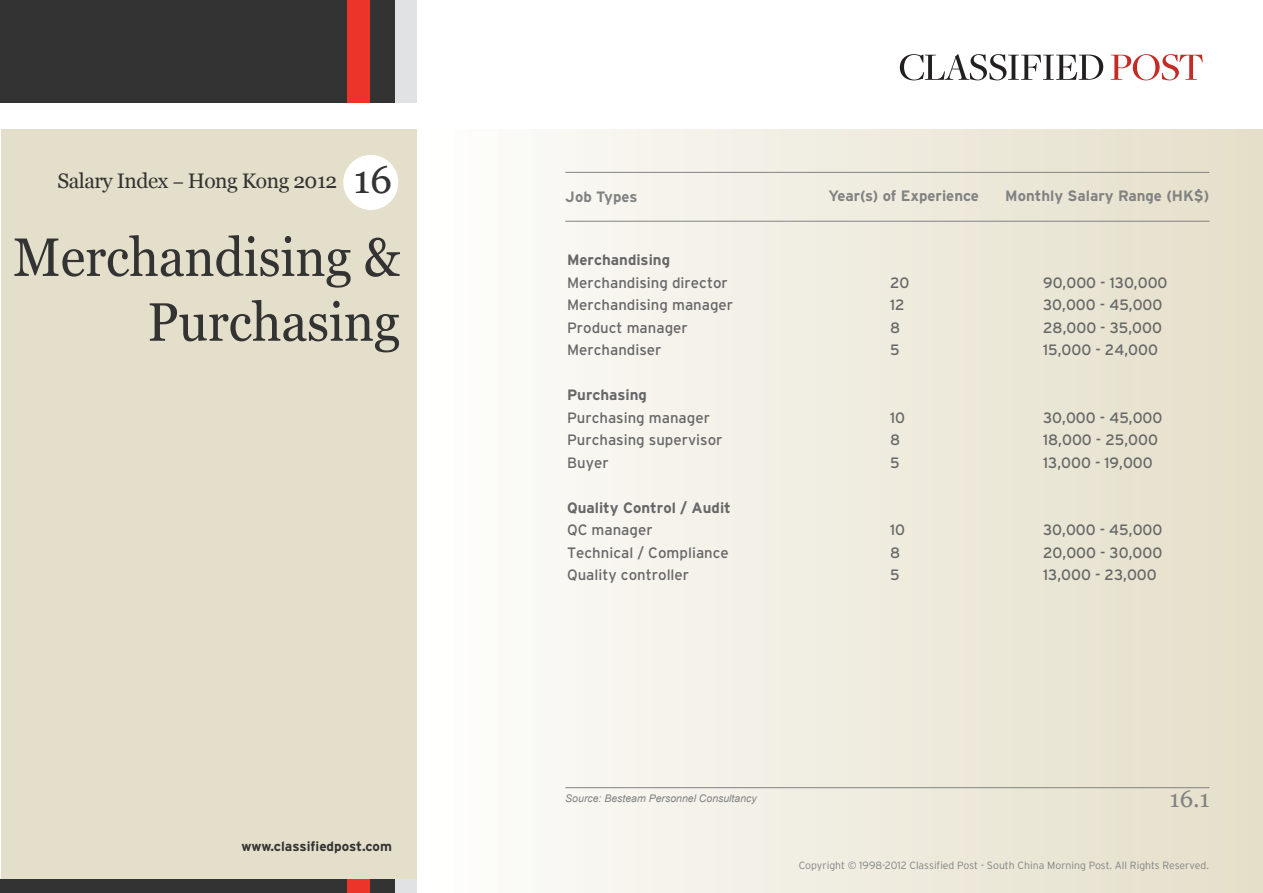
<style>
.page{position:relative;width:1263px;height:893px;background:#fff}
.page>*{position:absolute;margin:0;border:0;box-sizing:border-box;transform-origin:0 0}
.t1{font:54px/64.8px "Georgia";letter-spacing:-.005em;color:#333;text-align:right;scale:.95 1}
.t2{font:39px "Georgia";color:#333}
.t3{font:24px "Georgia";color:#818282}
.t4{font:21px "Georgia";letter-spacing:-.025em;color:#333}
.t5{font:15px/22.5px "Interstate";color:#676768}
.t6{font:700 15px "Interstate";color:#818282}
.t7{font:700 15px/22.5px "Interstate";color:#676768}
.t8{font:700 13.5px "Interstate";color:#333}
.t9{font:300 10.5px "Interstate";color:#818282}
.t10{font:italic 10.5px "Arial";color:#818282}
.s1{font-family:"Adobe Ming Std";font-weight:300}
.s2{font-weight:700}
.s3{font-weight:400}
</style>
<div class="page">
<div style="left:417px;top:129px;width:846px;height:764px;background:linear-gradient(to right,#fefdfc,#e4dec8)"></div>
<div style="left:1px;top:129px;width:416px;height:764px;background:#e4dfca"></div>
<div style="left:0;top:0;width:348px;height:102px;background:#333"></div>
<div style="left:394px;top:0;width:23px;height:102px;background:#e1e2e3"></div>
<div style="left:348px;top:0;width:22px;height:102px;background:#ec342b"></div>
<div style="left:370px;top:0;width:24px;height:102px;background:#333"></div>
<div style="left:0;top:880px;width:348px;height:13px;background:#333"></div>
<div style="left:394px;top:880px;width:23px;height:13px;background:#e1e2e3"></div>
<div style="left:348px;top:880px;width:22px;height:13px;background:#ec342b"></div>
<div style="left:370px;top:880px;width:24px;height:13px;background:#333"></div>
<hr style="left:565px;top:172px;width:644px;height:1px;background:#818282">
<hr style="left:565px;top:221px;width:644px;height:1px;background:#818282">
<hr style="left:565px;top:787px;width:644px;height:1px;background:#818282">
<div style="left:343px;top:155px;width:55px;height:55px;background:#fff;border-radius:50%"></div>
<svg style="left:1110px;top:54px;width:93px;height:26px"></svg>
<svg style="left:900px;top:54px;width:203px;height:26px"></svg>
<p class="t4" style="left:58px;top:169px;width:281px">Salary Index <span class="s1">-</span> Hong Kong 2012</p>
<p class="t2" style="left:353px;top:157px;width:40px">16</p>
<p class="t1" style="left:13px;top:225px;width:409px">Merchandising &amp;<br>Purchasing</p>
<p class="t8" style="left:241px;top:839px;width:152px">www.classifiedpost.com</p>
<p class="t6" style="left:565px;top:188px;width:74px">Job Types</p>
<p class="t6" style="left:828px;top:187px;width:152px">Year(s) of Experience</p>
<p class="t6" style="left:1005px;top:187px;width:205px">Monthly Salary Range (HK$)</p>
<p class="t5" style="left:567px;top:249px;width:162px"><span class="s2">Merchandising<br></span>Merchandising director</p>
<p class="t5" style="left:890px;top:271px;width:21px">20</p>
<p class="t5" style="left:1043px;top:271px;width:126px">90,000 - 130,000</p>
<p class="t5" style="left:567px;top:294px;width:168px">Merchandising manager</p>
<p class="t5" style="left:890px;top:294px;width:16px">12</p>
<p class="t5" style="left:1043px;top:294px;width:121px">30,000 - 45,000</p>
<p class="t5" style="left:567px;top:316px;width:122px">Product manager</p>
<p class="t5" style="left:890px;top:316px;width:12px">8</p>
<p class="t5" style="left:1043px;top:316px;width:120px">28,000 - 35,000</p>
<p class="t5" style="left:567px;top:339px;width:96px">Merchandiser</p>
<p class="t5" style="left:890px;top:339px;width:11px">5</p>
<p class="t5" style="left:1043px;top:339px;width:116px">15,000 - 24,000</p>
<p class="t5" style="left:567px;top:384px;width:144px"><span class="s2">Purchasing<br></span>Purchasing manager</p>
<p class="t5" style="left:890px;top:406px;width:17px">10</p>
<p class="t5" style="left:1043px;top:406px;width:121px">30,000 - 45,000</p>
<p class="t5" style="left:567px;top:429px;width:157px">Purchasing supervisor</p>
<p class="t5" style="left:890px;top:429px;width:12px">8</p>
<p class="t5" style="left:1043px;top:429px;width:116px">18,000 - 25,000</p>
<p class="t5" style="left:567px;top:451px;width:43px">Buyer</p>
<p class="t5" style="left:890px;top:451px;width:11px">5</p>
<p class="t5" style="left:1043px;top:451px;width:111px">13,000 - 19,000</p>
<p class="t7" style="left:567px;top:496px;width:165px">Quality Control / Audit<br><span class="s3">QC manager</span></p>
<p class="t5" style="left:890px;top:519px;width:17px">10</p>
<p class="t5" style="left:1043px;top:519px;width:121px">30,000 - 45,000</p>
<p class="t5" style="left:567px;top:541px;width:163px">Technical / Compliance</p>
<p class="t5" style="left:890px;top:541px;width:12px">8</p>
<p class="t5" style="left:1043px;top:541px;width:121px">20,000 - 30,000</p>
<p class="t5" style="left:567px;top:564px;width:124px">Quality controller</p>
<p class="t5" style="left:890px;top:564px;width:11px">5</p>
<p class="t5" style="left:1043px;top:564px;width:115px">13,000 - 23,000</p>
<p class="t10" style="left:565px;top:791px;width:193px">Source: Besteam Personnel Consultancy</p>
<p class="t3" style="left:1169px;top:785px;width:42px">16.1</p>
<p class="t9" style="left:799px;top:860px;width:412px">Copyright © 1998-2012 Classified Post - South China Morning Post. All Rights Reserved.</p>
</div>
